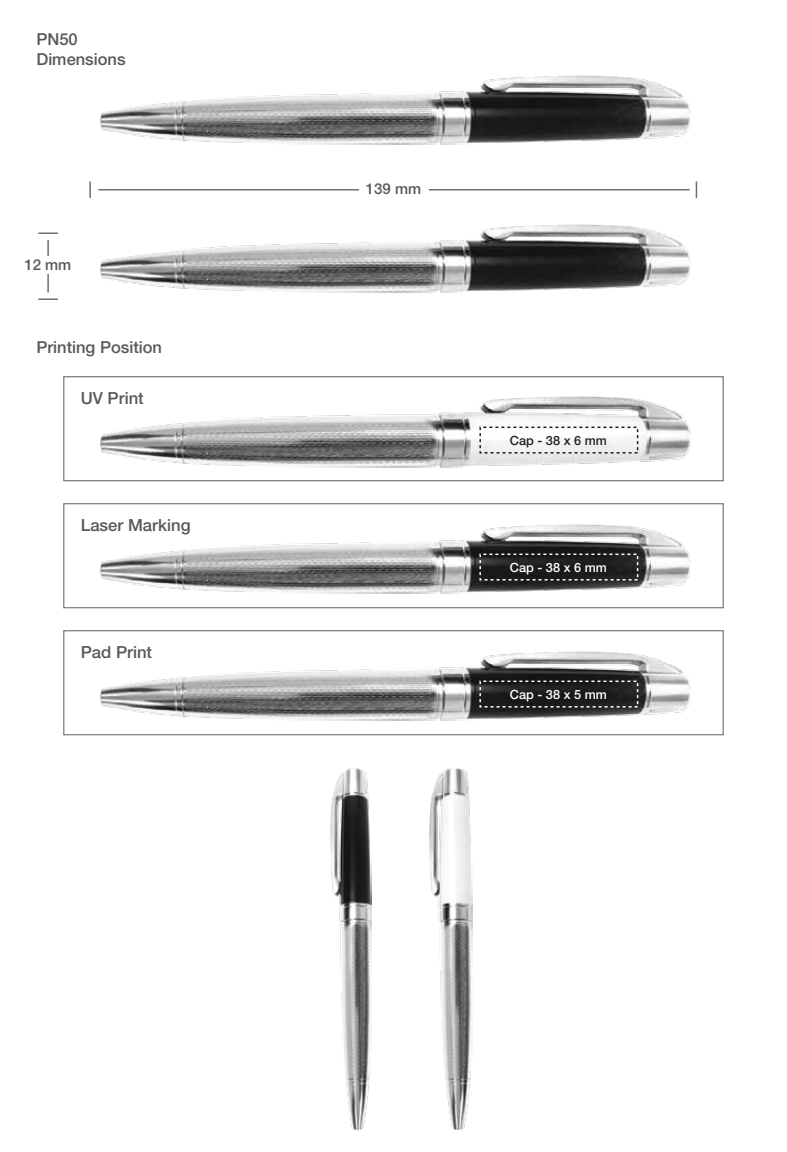
<style>
.page{position:relative;width:787px;height:1152px;background:#fff}
.page>*{position:absolute;margin:0;border:0;box-sizing:border-box;transform-origin:0 0}
.t1{font:500 16.65px "Helvetica Neue LT Std";color:#58595b}
.t2{font:500 16.5px/19.8px "Helvetica Neue LT Std";color:#58595b}
.t3{font:500 15px "Helvetica Neue LT Std";color:#58595b}
.t4{font:500 12.75px "Helvetica Neue LT Std";color:#fff}
.t5{font:500 12.75px "Helvetica Neue LT Std";color:#231f20}
</style>
<div class="page">
<img style="left:100px;top:397px;width:591px;height:71px">
<img style="left:100px;top:76px;width:591px;height:68px">
<img style="left:100px;top:224px;width:591px;height:68px">
<hr style="left:38px;top:232px;width:20px;height:2px;background:#6d6e71">
<hr style="left:38px;top:298px;width:20px;height:2px;background:#6d6e71">
<svg style="left:89px;top:182px;width:2px;height:16px"></svg>
<svg style="left:695px;top:182px;width:2px;height:16px"></svg>
<hr style="left:98px;top:189px;width:591px;height:1px;background:#6d6e71">
<div style="left:359px;top:177px;width:69px;height:26px;background:#fff"></div>
<hr style="left:47px;top:240px;width:2px;height:52px;background:#6d6e71">
<div style="left:18px;top:256px;width:58px;height:18px;background:#fff"></div>
<div style="left:63px;top:376px;width:660px;height:105px;border:1px solid #6d6e71"></div>
<div style="left:63px;top:503px;width:660px;height:105px;border:1px solid #6d6e71"></div>
<img style="left:100px;top:525px;width:591px;height:68px">
<div style="left:63px;top:630px;width:660px;height:105px;border:1px solid #6d6e71"></div>
<img style="left:100px;top:652px;width:591px;height:68px">
<img style="left:429px;top:768px;width:43px;height:361px">
<img style="left:330px;top:768px;width:42px;height:361px">
<p class="t2" style="left:36px;top:29px;width:91px">PN50<br>Dimensions</p>
<p class="t3" style="left:24px;top:256px;width:48px">12 mm</p>
<p class="t2" style="left:36px;top:337px;width:127px">Printing Position</p>
<p class="t1" style="left:81px;top:388px;width:65px">UV Print</p>
<p class="t1" style="left:81px;top:515px;width:111px">Laser Marking</p>
<p class="t1" style="left:81px;top:642px;width:73px">Pad Print</p>
<p class="t3" style="left:366px;top:180px;width:57px">139 mm</p>
<p class="t5" style="left:510px;top:432px;width:99px">Cap - 38 x 6 mm</p>
<p class="t4" style="left:510px;top:559px;width:99px">Cap - 38 x 6 mm</p>
<p class="t4" style="left:510px;top:686px;width:99px">Cap - 38 x 5 mm</p>
</div>
